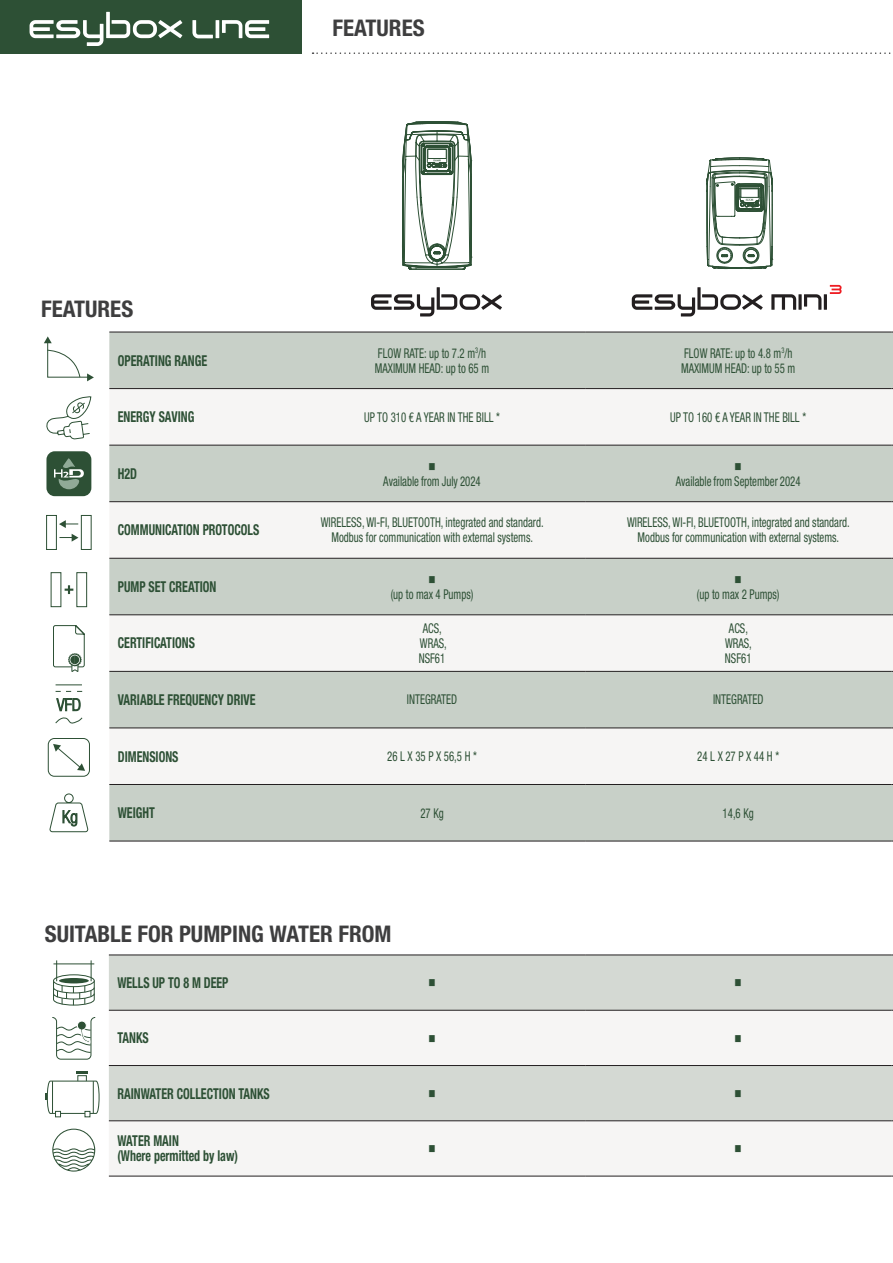
<style>
.page{position:relative;width:893px;height:1263px;background:#fff}
.page>*{position:absolute;margin:0;border:0;box-sizing:border-box;transform-origin:0 0}
.t1{font:700 condensed 22.95px "Helvetica Neue LT Std";color:#3e3e3f}
.t2{font:700 condensed 15px/15px "Helvetica Neue LT Std";color:#2d5035;scale:.8 1}
.t3{font:condensed 13.5px/15px "Helvetica Neue LT Std";color:#2d5035;scale:.8 1}
.t4{font:12px "Wingdings";color:#2d5035;scale:.8 1}
</style>
<div class="page">
<div style="left:0;top:0;width:302px;height:54px;background:#2d5035"></div>
<svg style="left:192px;top:20px;width:21px;height:18px"></svg>
<hr style="left:216px;top:20px;width:3px;height:18px;background:#fff">
<svg style="left:222px;top:20px;width:47px;height:18px"></svg>
<svg style="left:30px;top:12px;width:152px;height:34px"></svg>
<svg style="left:313px;top:52px;width:578px;height:2px"></svg>
<svg style="left:371px;top:287px;width:131px;height:29px"></svg>
<div style="left:109px;top:333px;width:784px;height:508px;background:#c8d0c8"></div>
<svg style="left:109px;top:389px;width:784px;height:395px;fill:#f6f5f4"></svg>
<hr style="left:109px;top:332px;width:170px;height:1px;background:#231f20">
<hr style="left:279px;top:332px;width:306px;height:1px;background:#231f20">
<hr style="left:585px;top:332px;width:306px;height:1px;background:#231f20">
<hr style="left:109px;top:388px;width:170px;height:1px;background:#231f20">
<hr style="left:279px;top:388px;width:306px;height:1px;background:#231f20">
<hr style="left:585px;top:388px;width:306px;height:1px;background:#231f20">
<hr style="left:109px;top:445px;width:170px;height:1px;background:#231f20">
<hr style="left:109px;top:614px;width:170px;height:1px;background:#231f20">
<hr style="left:279px;top:614px;width:306px;height:1px;background:#231f20">
<hr style="left:585px;top:614px;width:306px;height:1px;background:#231f20">
<hr style="left:109px;top:671px;width:170px;height:1px;background:#231f20">
<hr style="left:279px;top:671px;width:306px;height:1px;background:#231f20">
<hr style="left:585px;top:671px;width:306px;height:1px;background:#231f20">
<hr style="left:109px;top:728px;width:170px;height:1px;background:#231f20">
<hr style="left:279px;top:728px;width:306px;height:1px;background:#231f20">
<hr style="left:585px;top:728px;width:306px;height:1px;background:#231f20">
<hr style="left:109px;top:784px;width:170px;height:1px;background:#231f20">
<hr style="left:279px;top:784px;width:306px;height:1px;background:#231f20">
<hr style="left:585px;top:784px;width:306px;height:1px;background:#231f20">
<hr style="left:109px;top:841px;width:170px;height:1px;background:#231f20">
<hr style="left:279px;top:841px;width:306px;height:1px;background:#231f20">
<hr style="left:585px;top:841px;width:306px;height:1px;background:#231f20">
<hr style="left:109px;top:501px;width:170px;height:1px;background:#231f20">
<hr style="left:109px;top:558px;width:170px;height:1px;background:#231f20">
<hr style="left:279px;top:445px;width:306px;height:1px;background:#231f20">
<hr style="left:585px;top:445px;width:306px;height:1px;background:#231f20">
<hr style="left:279px;top:558px;width:306px;height:1px;background:#231f20">
<hr style="left:585px;top:558px;width:306px;height:1px;background:#231f20">
<hr style="left:279px;top:501px;width:306px;height:1px;background:#231f20">
<hr style="left:585px;top:501px;width:306px;height:1px;background:#231f20">
<svg style="left:830px;top:285px;width:12px;height:9px"></svg>
<svg style="left:798px;top:294px;width:4px;height:16px"></svg>
<hr style="left:824px;top:294px;width:3px;height:16px;background:#231f20">
<svg style="left:771px;top:294px;width:25px;height:16px"></svg>
<svg style="left:804px;top:294px;width:17px;height:16px"></svg>
<svg style="left:632px;top:287px;width:131px;height:29px"></svg>
<div style="left:109px;top:956px;width:784px;height:54px;background:#d4d9d3"></div>
<svg style="left:109px;top:1011px;width:784px;height:165px;fill:#f6f5f4"></svg>
<hr style="left:109px;top:955px;width:170px;height:1px;background:#231f20">
<hr style="left:279px;top:955px;width:306px;height:1px;background:#231f20">
<hr style="left:585px;top:955px;width:306px;height:1px;background:#231f20">
<hr style="left:109px;top:1010px;width:170px;height:1px;background:#231f20">
<hr style="left:279px;top:1010px;width:306px;height:1px;background:#231f20">
<hr style="left:585px;top:1010px;width:306px;height:1px;background:#231f20">
<hr style="left:109px;top:1065px;width:170px;height:1px;background:#231f20">
<hr style="left:279px;top:1065px;width:306px;height:1px;background:#231f20">
<hr style="left:585px;top:1065px;width:306px;height:1px;background:#231f20">
<hr style="left:109px;top:1120px;width:170px;height:1px;background:#231f20">
<hr style="left:279px;top:1120px;width:306px;height:1px;background:#231f20">
<hr style="left:585px;top:1120px;width:306px;height:1px;background:#231f20">
<hr style="left:109px;top:1176px;width:170px;height:1px;background:#231f20">
<hr style="left:279px;top:1176px;width:306px;height:1px;background:#231f20">
<hr style="left:585px;top:1176px;width:306px;height:1px;background:#231f20">
<svg style="left:52px;top:1129px;width:43px;height:42px"></svg>
<svg style="left:52px;top:1017px;width:44px;height:43px"></svg>
<svg style="left:53px;top:960px;width:42px;height:46px"></svg>
<hr style="left:53px;top:963px;width:41px;height:1px;background:#2d5035">
<div style="left:77px;top:1075px;width:10px;height:7px;background:#fff;border:1px solid #2d5035"></div>
<svg style="left:76px;top:1071px;width:12px;height:3px"></svg>
<svg style="left:45px;top:1080px;width:55px;height:37px"></svg>
<div style="left:48px;top:738px;width:42px;height:39px;border:1px solid #2d5035;border-radius:6px"></div>
<svg style="left:53px;top:744px;width:32px;height:27px"></svg>
<svg style="left:50px;top:793px;width:39px;height:40px"></svg>
<svg style="left:44px;top:336px;width:50px;height:45px"></svg>
<svg style="left:56px;top:684px;width:26px;height:1px"></svg>
<svg style="left:55px;top:698px;width:28px;height:26px"></svg>
<svg style="left:46px;top:396px;width:46px;height:44px"></svg>
<div style="left:46px;top:515px;width:11px;height:35px;border:1px solid #2d5035"></div>
<div style="left:81px;top:515px;width:11px;height:35px;border:1px solid #2d5035"></div>
<svg style="left:59px;top:534px;width:19px;height:8px"></svg>
<svg style="left:59px;top:520px;width:19px;height:8px"></svg>
<svg style="left:53px;top:625px;width:32px;height:47px"></svg>
<svg style="left:402px;top:121px;width:70px;height:149px"></svg>
<svg style="left:706px;top:157px;width:67px;height:112px"></svg>
<svg style="left:50px;top:572px;width:38px;height:36px"></svg>
<div style="left:46px;top:451px;width:45px;height:45px;background:#2d5035;border-radius:8px"></div>
<svg style="left:54px;top:458px;width:30px;height:31px"></svg>
<h1 class="t1" style="left:332px;top:15px;width:94px">FEATURES</h1>
<h1 class="t1" style="left:41px;top:295px;width:94px">FEATURES</h1>
<p class="t2" style="left:118px;top:353px;width:113px">OPERATING RANGE</p>
<p class="t3" style="left:375px;top:345px;width:144px">FLOW RATE: up to 7.2 m<sup>3</sup>/h<br>MAXIMUM HEAD: up to 65 m</p>
<p class="t3" style="left:681px;top:345px;width:144px">FLOW RATE: up to 4.8 m<sup>3</sup>/h<br>MAXIMUM HEAD: up to 55 m</p>
<p class="t2" style="left:118px;top:409px;width:97px">ENERGY SAVING</p>
<p class="t3" style="left:364px;top:409px;width:171px">UP TO 310 € A YEAR IN THE BILL *</p>
<p class="t3" style="left:670px;top:409px;width:171px">UP TO 160 € A YEAR IN THE BILL *</p>
<p class="t2" style="left:118px;top:466px;width:26px">H2D</p>
<p class="t4" style="left:428px;top:460px;width:10px">■</p>
<p class="t3" style="left:383px;top:473px;width:123px">Available from July 2024</p>
<p class="t4" style="left:735px;top:460px;width:10px">■</p>
<p class="t3" style="left:676px;top:473px;width:158px">Available from September 2024</p>
<p class="t2" style="left:118px;top:522px;width:178px">COMMUNICATION PROTOCOLS</p>
<p class="t3" style="left:321px;top:515px;width:280px;text-align:center">WIRELESS, WI-FI, BLUETOOTH, integrated and standard.<br>Modbus for communication with external systems.</p>
<p class="t3" style="left:627px;top:515px;width:280px;text-align:center">WIRELESS, WI-FI, BLUETOOTH, integrated and standard.<br>Modbus for communication with external systems.</p>
<p class="t2" style="left:118px;top:579px;width:125px">PUMP SET CREATION</p>
<p class="t4" style="left:428px;top:573px;width:10px">■</p>
<p class="t3" style="left:391px;top:586px;width:105px">(up to max 4 Pumps)</p>
<p class="t4" style="left:735px;top:573px;width:10px">■</p>
<p class="t3" style="left:697px;top:586px;width:105px">(up to max 2 Pumps)</p>
<p class="t2" style="left:118px;top:635px;width:98px">CERTIFICATIONS</p>
<p class="t3" style="left:419px;top:620px;width:36px">ACS,<br>WRAS,<br>NSF61</p>
<p class="t3" style="left:725px;top:620px;width:35px">ACS,<br>WRAS,<br>NSF61</p>
<p class="t2" style="left:118px;top:692px;width:174px">VARIABLE FREQUENCY DRIVE</p>
<p class="t3" style="left:407px;top:692px;width:65px">INTEGRATED</p>
<p class="t3" style="left:713px;top:692px;width:65px">INTEGRATED</p>
<p class="t2" style="left:118px;top:748px;width:77px">DIMENSIONS</p>
<p class="t3" style="left:387px;top:749px;width:113px">26 L X 35 P X 56,5 H *</p>
<p class="t3" style="left:697px;top:749px;width:104px">24 L X 27 P X 44 H *</p>
<p class="t2" style="left:118px;top:805px;width:48px">WEIGHT</p>
<p class="t3" style="left:420px;top:805px;width:31px">27 Kg</p>
<p class="t3" style="left:723px;top:805px;width:40px">14,6 Kg</p>
<h1 class="t1" style="left:45px;top:920px;width:348px">SUITABLE FOR PUMPING WATER FROM</h1>
<p class="t2" style="left:117px;top:975px;width:140px">WELLS UP TO 8 M DEEP</p>
<p class="t4" style="left:428px;top:976px;width:10px">■</p>
<p class="t4" style="left:735px;top:976px;width:10px">■</p>
<p class="t2" style="left:117px;top:1030px;width:41px">TANKS</p>
<p class="t4" style="left:428px;top:1032px;width:10px">■</p>
<p class="t4" style="left:735px;top:1032px;width:10px">■</p>
<p class="t2" style="left:117px;top:1085px;width:192px">RAINWATER COLLECTION TANKS</p>
<p class="t4" style="left:428px;top:1087px;width:10px">■</p>
<p class="t4" style="left:735px;top:1087px;width:10px">■</p>
<p class="t2" style="left:117px;top:1133px;width:152px">WATER MAIN<br>(Where permitted by law)</p>
<p class="t4" style="left:428px;top:1142px;width:10px">■</p>
<p class="t4" style="left:735px;top:1142px;width:10px">■</p>
</div>
